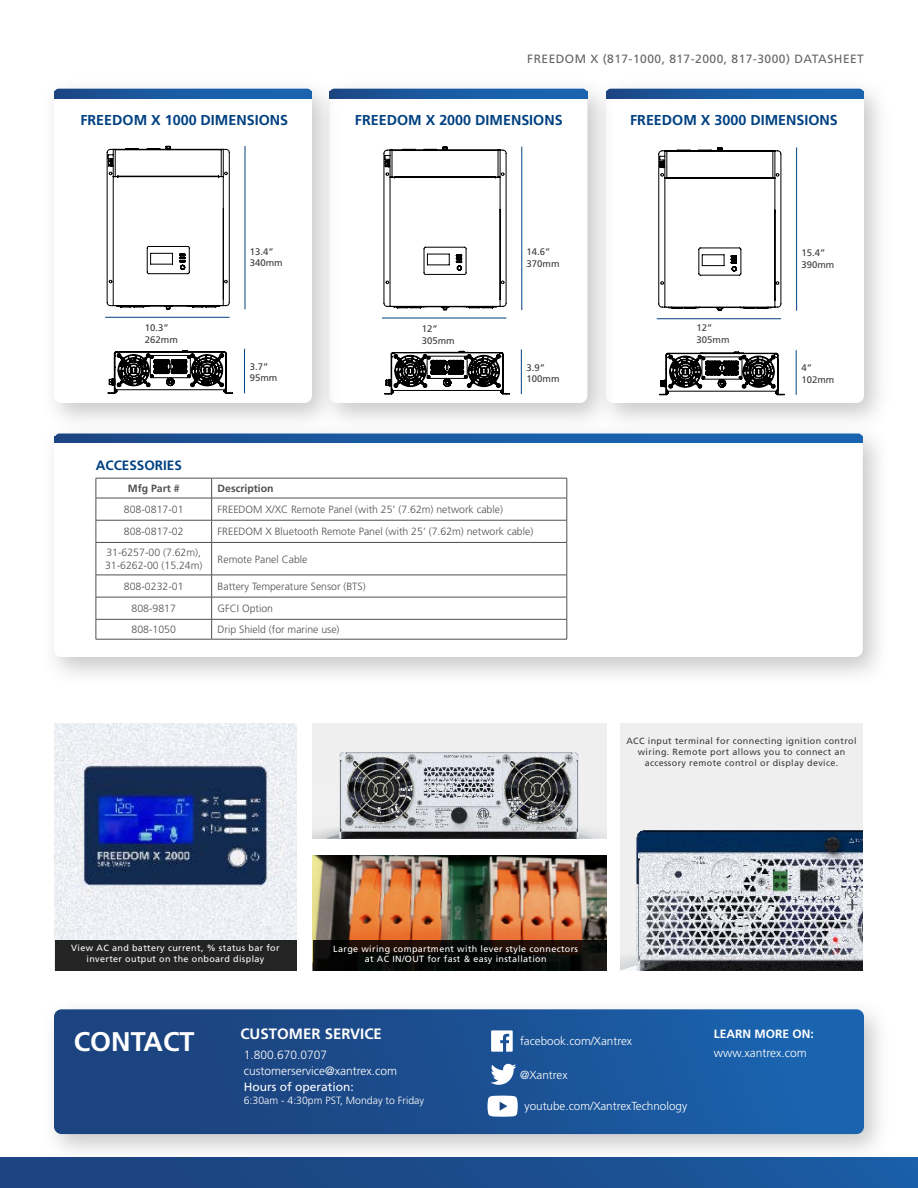
<style>
.page{position:relative;width:918px;height:1188px;background:#fff}
.page>*{position:absolute;margin:0;border:0;box-sizing:border-box;transform-origin:0 0}
.t1{font:700 27px "Frutiger LT Std";color:#fff}
.t2{font:700 15px "Frutiger LT Std";color:#fff}
.t3{font:700 14.4px "Frutiger LT Std";color:#004182}
.t4{font:700 13.5px "Frutiger LT Std";color:#004182}
.t5{font:300 12px/16.5px "Frutiger LT Std";color:#fff}
.t6{font:12px "Frutiger LT Std";letter-spacing:.04em;color:#646464}
.t7{font:12px "Frutiger LT Std";color:#fff}
.t8{font:700 12px "Frutiger LT Std";color:#fff}
.t9{font:300 11.7px "Frutiger LT Std";color:#fff}
.t10{font:300 10.5px/12.6px "Frutiger LT Std";color:#505050}
.t11{font:300 10.5px "Frutiger LT Std";color:#fff}
.t12{font:700 10.5px "Frutiger LT Std";color:#505050}
.t13{font:9.6px/11.4px "Frutiger LT Std";color:#3c3c3c}
.t14{font:9px/10.8px "Frutiger LT Std";letter-spacing:.04em;color:#fff;text-align:center}
.t15{font:9px/10.8px "Frutiger LT Std";letter-spacing:.04em;color:#3c3c3c;text-align:center}
</style>
<div class="page">
<div style="left:594px;top:78px;width:298px;height:354px;background:#646464;opacity:.35"></div>
<div style="left:606px;top:89px;width:258px;height:314px;background:#fff;border-radius:8px"></div>
<svg style="left:606px;top:89px;width:258px;height:9px"></svg>
<svg style="left:615px;top:92px;width:249px;height:6px"></svg>
<div style="left:317px;top:78px;width:298px;height:354px;background:#646464;opacity:.35"></div>
<div style="left:329px;top:89px;width:258px;height:314px;background:#fff;border-radius:8px"></div>
<svg style="left:330px;top:89px;width:257px;height:9px"></svg>
<svg style="left:340px;top:92px;width:247px;height:6px"></svg>
<div style="left:0;top:1157px;width:918px;height:31px;background:linear-gradient(to right,#1c407a,#1b5ba2)"></div>
<div style="left:42px;top:998px;width:849px;height:165px;background:#646464;opacity:.35"></div>
<svg style="left:54px;top:1009px;width:810px;height:125px;background:#1b5193"></svg>
<svg style="left:491px;top:1030px;width:22px;height:22px"></svg>
<svg style="left:490px;top:1064px;width:26px;height:21px"></svg>
<svg style="left:488px;top:1096px;width:30px;height:21px"></svg>
<div style="left:42px;top:78px;width:298px;height:354px;background:#646464;opacity:.35"></div>
<div style="left:54px;top:89px;width:258px;height:314px;background:#fff;border-radius:8px"></div>
<svg style="left:54px;top:89px;width:258px;height:9px"></svg>
<svg style="left:54px;top:92px;width:258px;height:6px;background:#1a59a0"></svg>
<hr style="left:244px;top:349px;width:1px;height:44px;background:#004182">
<hr style="left:105px;top:317px;width:125px;height:1px;background:#004182">
<hr style="left:245px;top:146px;width:1px;height:163px;background:#004182">
<div style="left:42px;top:422px;width:848px;height:264px;background:#646464;opacity:.35"></div>
<div style="left:54px;top:433px;width:809px;height:224px;background:#fff;border-radius:8px"></div>
<svg style="left:55px;top:433px;width:808px;height:10px;background:#3f74b0"></svg>
<svg style="left:55px;top:436px;width:808px;height:7px;background:#1a59a0"></svg>
<hr style="left:96px;top:478px;width:116px;height:1px;background:#505050">
<hr style="left:212px;top:478px;width:355px;height:1px;background:#505050">
<hr style="left:96px;top:498px;width:116px;height:1px;background:#505050">
<hr style="left:212px;top:498px;width:355px;height:1px;background:#505050">
<hr style="left:96px;top:520px;width:116px;height:1px;background:#505050">
<svg style="left:96px;top:478px;width:1px;height:64px"></svg>
<hr style="left:212px;top:520px;width:355px;height:1px;background:#505050">
<svg style="left:211px;top:478px;width:1px;height:64px"></svg>
<svg style="left:567px;top:478px;width:1px;height:64px"></svg>
<hr style="left:96px;top:542px;width:116px;height:1px;background:#505050">
<hr style="left:96px;top:543px;width:1px;height:32px;background:#505050">
<hr style="left:212px;top:542px;width:355px;height:1px;background:#505050">
<hr style="left:211px;top:543px;width:1px;height:32px;background:#505050">
<hr style="left:567px;top:543px;width:1px;height:32px;background:#505050">
<hr style="left:96px;top:575px;width:116px;height:1px;background:#505050">
<hr style="left:212px;top:575px;width:355px;height:1px;background:#505050">
<hr style="left:96px;top:597px;width:116px;height:1px;background:#505050">
<hr style="left:212px;top:597px;width:355px;height:1px;background:#505050">
<hr style="left:96px;top:619px;width:116px;height:1px;background:#505050">
<svg style="left:96px;top:575px;width:1px;height:64px"></svg>
<hr style="left:212px;top:619px;width:355px;height:1px;background:#505050">
<svg style="left:211px;top:575px;width:1px;height:64px"></svg>
<svg style="left:567px;top:575px;width:1px;height:64px"></svg>
<hr style="left:96px;top:639px;width:116px;height:1px;background:#505050">
<hr style="left:212px;top:639px;width:355px;height:1px;background:#505050">
<img style="left:55px;top:724px;width:242px;height:216px">
<img style="left:312px;top:724px;width:294px;height:115px">
<img style="left:620px;top:724px;width:243px;height:247px">
<img style="left:312px;top:856px;width:294px;height:115px">
<svg style="left:313px;top:940px;width:294px;height:31px;background:#0d0a07"></svg>
<div style="left:55px;top:940px;width:242px;height:31px;background:#242425"></div>
<svg style="left:107px;top:146px;width:123px;height:164px"></svg>
<svg style="left:108px;top:350px;width:125px;height:44px"></svg>
<hr style="left:521px;top:349px;width:1px;height:45px;background:#004182">
<hr style="left:382px;top:318px;width:124px;height:1px;background:#004182">
<hr style="left:521px;top:147px;width:1px;height:163px;background:#004182">
<svg style="left:383px;top:146px;width:124px;height:165px"></svg>
<svg style="left:384px;top:351px;width:126px;height:44px"></svg>
<hr style="left:796px;top:350px;width:1px;height:45px;background:#004182">
<hr style="left:657px;top:318px;width:124px;height:1px;background:#004182">
<hr style="left:796px;top:147px;width:1px;height:164px;background:#004182">
<svg style="left:658px;top:147px;width:123px;height:164px"></svg>
<svg style="left:659px;top:351px;width:126px;height:44px"></svg>
<p class="t6" style="left:527px;top:51px;width:338px">FREEDOM X (817-1000, 817-2000, 817-3000) DATASHEET</p>
<h3 class="t3" style="left:80px;top:111px;width:209px">FREEDOM X 1000 DIMENSIONS</h3>
<h3 class="t3" style="left:355px;top:111px;width:209px">FREEDOM X 2000 DIMENSIONS</h3>
<h3 class="t3" style="left:630px;top:111px;width:209px">FREEDOM X 3000 DIMENSIONS</h3>
<p class="t13" style="left:250px;top:246px;width:34px">13.4”<br>340mm</p>
<p class="t13" style="left:527px;top:247px;width:34px">14.6”<br>370mm</p>
<p class="t13" style="left:801px;top:247px;width:34px">15.4”<br>390mm</p>
<p class="t13" style="left:145px;top:322px;width:34px">10.3”<br>262mm</p>
<p class="t13" style="left:422px;top:323px;width:34px">12”<br>305mm</p>
<p class="t13" style="left:697px;top:322px;width:34px">12”<br>305mm</p>
<p class="t13" style="left:250px;top:361px;width:29px">3.7”<br>95mm</p>
<p class="t13" style="left:527px;top:362px;width:34px">3.9”<br>100mm</p>
<p class="t13" style="left:801px;top:362px;width:34px">4”<br>102mm</p>
<p class="t4" style="left:96px;top:457px;width:88px">ACCESSORIES</p>
<p class="t12" style="left:128px;top:482px;width:53px">Mfg Part #</p>
<p class="t12" style="left:218px;top:482px;width:57px">Description</p>
<p class="t10" style="left:124px;top:503px;width:61px">808-0817-01</p>
<p class="t10" style="left:218px;top:503px;width:287px">FREEDOM X/XC Remote Panel (with 25’ (7.62m) network cable)</p>
<p class="t10" style="left:124px;top:526px;width:61px">808-0817-02</p>
<p class="t10" style="left:218px;top:526px;width:317px">FREEDOM X Bluetooth Remote Panel (with 25’ (7.62m) network cable)</p>
<p class="t10" style="left:105px;top:547px;width:99px">31-6257-00 (7.62m),<br>31-6262-00 (15.24m)</p>
<p class="t10" style="left:218px;top:553px;width:91px">Remote Panel Cable</p>
<p class="t10" style="left:124px;top:580px;width:61px">808-0232-01</p>
<p class="t10" style="left:218px;top:580px;width:149px">Battery Temperature Sensor (BTS)</p>
<p class="t10" style="left:132px;top:602px;width:46px">808-9817</p>
<p class="t10" style="left:218px;top:602px;width:57px">GFCI Option</p>
<p class="t10" style="left:132px;top:623px;width:46px">808-1050</p>
<p class="t10" style="left:218px;top:623px;width:123px">Drip Shield (for marine use)</p>
<p class="t15" style="left:626px;top:736px;width:232px">ACC input terminal for connecting ignition control wiring. Remote port allows you to connect an accessory remote control or display device.</p>
<p class="t14" style="left:71px;top:943px;width:210px">View AC and battery current, % status bar for inverter output on the onboard display</p>
<p class="t14" style="left:333px;top:943px;width:246px">Large wiring compartment with lever style connectors at AC IN/OUT for fast &amp; easy installation</p>
<h1 class="t1" style="left:74px;top:1026px;width:122px">CONTACT</h1>
<h2 class="t2" style="left:240px;top:1025px;width:143px">CUSTOMER SERVICE</h2>
<p class="t5" style="left:244px;top:1046px;width:155px">1.800.670.0707 customerservice@xantrex.com</p>
<p class="t7" style="left:244px;top:1080px;width:112px">Hours of operation:</p>
<p class="t11" style="left:244px;top:1094px;width:182px">6:30am - 4:30pm PST, Monday to Friday</p>
<p class="t9" style="left:520px;top:1035px;width:114px">facebook.com/Xantrex</p>
<p class="t9" style="left:520px;top:1068px;width:49px">@Xantrex</p>
<p class="t9" style="left:525px;top:1099px;width:164px">youtube.com/XantrexTechnology</p>
<p class="t8" style="left:714px;top:1027px;width:102px">LEARN MORE ON:</p>
<p class="t5" style="left:714px;top:1045px;width:95px">www.xantrex.com</p>
</div>
